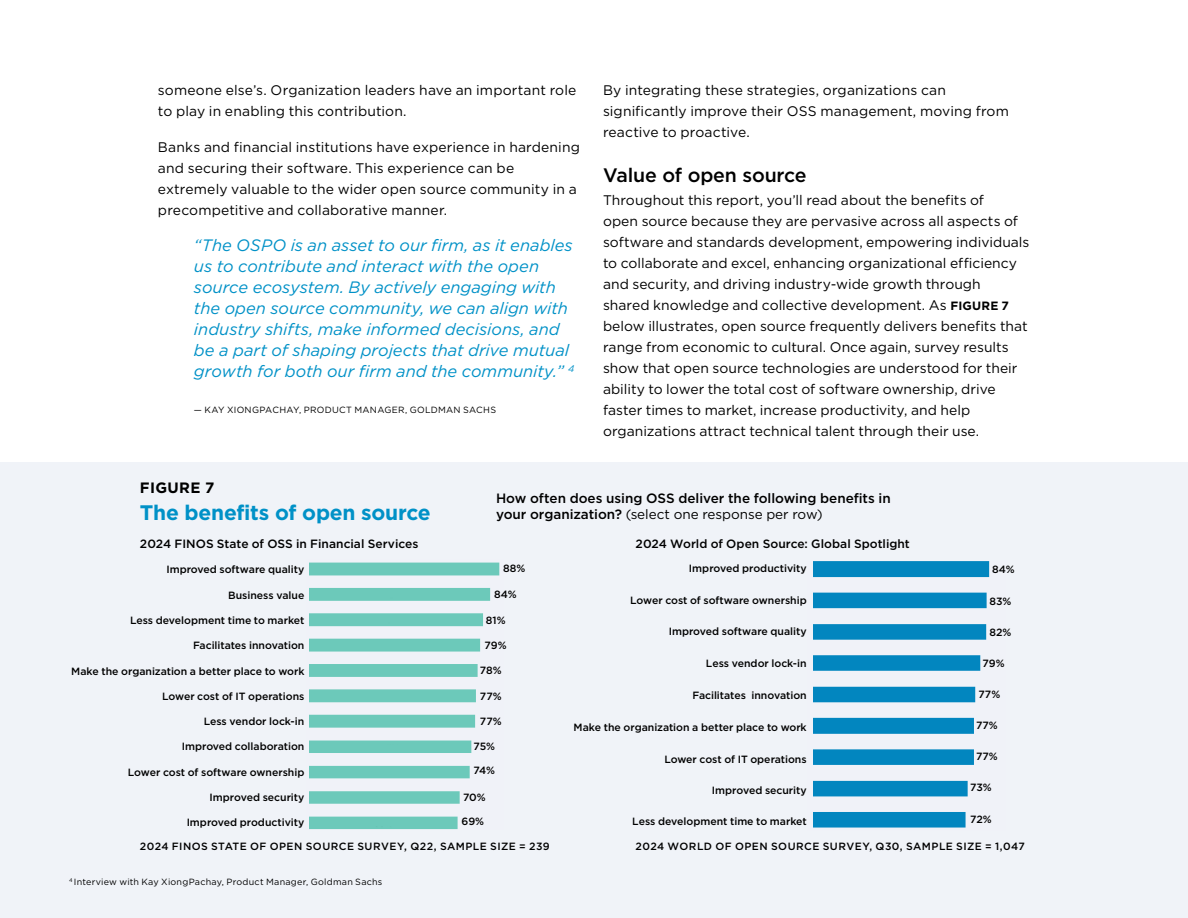
<style>
.page{position:relative;width:1188px;height:918px;background:#fff}
.page>*{position:absolute;margin:0;border:0;box-sizing:border-box;transform-origin:0 0}
.t1{font:700 21px "Gotham";letter-spacing:-.015em;color:#0091c7}
.t2{font:500 19.5px "Gotham";letter-spacing:-.01em;color:#000}
.t3{font:italic 16.5px/21px "Gotham";color:#0091c7}
.t4{font:700 15px "Gotham";letter-spacing:.025em;color:#000}
.t5{font:13.8px/21px "Gotham";letter-spacing:.005em;color:#000}
.t6{font:500 13.5px/16.5px "Gotham";letter-spacing:-.005em;color:#000}
.t7{font:500 12px "Gotham";color:#000}
.t8{font:500 10.5px "Gotham";color:#000}
.t9{font:500 10.5px "Gotham";letter-spacing:.045em;color:#000}
.t10{font:9px "Gotham";letter-spacing:.03em;color:#000}
.s1{font-weight:700;font-size:12px}
.s2{font-weight:400}
</style>
<div class="page">
<div style="left:0;top:463px;width:1188px;height:455px;background:#f0f3f8"></div>
<img style="left:813px;top:561px;width:177px;height:267px">
<p class="t5" style="left:158px;top:79px;width:420px">someone else’s. Organization leaders have an important role to play in enabling this contribution.</p>
<p class="t5" style="left:158px;top:136px;width:423px">Banks and financial institutions have experience in hardening and securing their software. This experience can be extremely valuable to the wider open source community in a precompetitive and collaborative manner.</p>
<p class="t3" style="left:194px;top:234px;width:382px">“The OSPO is an asset to our firm, as it enables us to contribute and interact with the open source ecosystem. By actively engaging with the open source community, we can align with industry shifts, make informed decisions, and be a part of shaping projects that drive mutual growth for both our firm and the community.” <sup>4</sup></p>
<p class="t10" style="left:194px;top:404px;width:304px">— KAY XIONGPACHAY, PRODUCT MANAGER, GOLDMAN SACHS</p>
<p class="t5" style="left:603px;top:79px;width:407px">By integrating these strategies, organizations can significantly improve their OSS management, moving from reactive to proactive.</p>
<h2 class="t2" style="left:603px;top:162px;width:205px">Value of open source</h2>
<p class="t5" style="left:603px;top:189px;width:428px">Throughout this report, you’ll read about the benefits of<br>open source because they are pervasive across all aspects of software and standards development, empowering individuals to collaborate and excel, enhancing organizational efficiency and security, and driving industry-wide growth through shared knowledge and collective development. As <span class="s1">FIGURE 7 </span>below illustrates, open source frequently delivers benefits that range from economic to cultural. Once again, survey results show that open source technologies are understood for their ability to lower the total cost of software ownership, drive faster times to market, increase productivity, and help organizations attract technical talent through their use.</p>
<p class="t4" style="left:140px;top:478px;width:76px">FIGURE 7</p>
<h1 class="t1" style="left:140px;top:499px;width:292px">The benefits of open source</h1>
<p class="t6" style="left:496px;top:490px;width:396px">How often does using OSS deliver the following benefits in your organization? <span class="s2">(select one response per row)</span></p>
<p class="t7" style="left:140px;top:536px;width:280px">2024 FINOS State of OSS in Financial Services</p>
<p class="t7" style="left:636px;top:536px;width:276px">2024 World of Open Source: Global Spotlight</p>
<p class="t8" style="left:166px;top:563px;width:140px">Improved software quality</p>
<p class="t8" style="left:228px;top:588px;width:78px">Business value</p>
<p class="t8" style="left:130px;top:613px;width:176px">Less development time to market</p>
<p class="t8" style="left:193px;top:639px;width:113px">Facilitates innovation</p>
<p class="t8" style="left:71px;top:664px;width:235px">Make the organization a better place to work</p>
<p class="t8" style="left:162px;top:689px;width:144px">Lower cost of IT operations</p>
<p class="t8" style="left:204px;top:715px;width:102px">Less vendor lock-in</p>
<p class="t8" style="left:182px;top:740px;width:124px">Improved collaboration</p>
<p class="t8" style="left:128px;top:765px;width:178px">Lower cost of software ownership</p>
<p class="t8" style="left:210px;top:790px;width:96px">Improved security</p>
<p class="t8" style="left:187px;top:816px;width:119px">Improved productivity</p>
<p class="t8" style="left:503px;top:561px;width:24px">88%</p>
<p class="t8" style="left:992px;top:563px;width:24px">84%</p>
<p class="t8" style="left:990px;top:595px;width:24px">83%</p>
<p class="t8" style="left:990px;top:625px;width:23px">82%</p>
<p class="t8" style="left:983px;top:656px;width:24px">79%</p>
<p class="t8" style="left:979px;top:687px;width:23px">77%</p>
<p class="t8" style="left:976px;top:718px;width:23px">77%</p>
<p class="t8" style="left:976px;top:750px;width:23px">77%</p>
<p class="t8" style="left:970px;top:781px;width:23px">73%</p>
<p class="t8" style="left:970px;top:812px;width:23px">72%</p>
<p class="t8" style="left:689px;top:561px;width:119px">Improved productivity</p>
<p class="t8" style="left:630px;top:593px;width:178px">Lower cost of software ownership</p>
<p class="t8" style="left:494px;top:588px;width:24px">84%</p>
<p class="t8" style="left:486px;top:613px;width:21px">81%</p>
<p class="t8" style="left:484px;top:638px;width:24px">79%</p>
<p class="t8" style="left:480px;top:663px;width:23px">78%</p>
<p class="t8" style="left:480px;top:689px;width:23px">77%</p>
<p class="t8" style="left:480px;top:714px;width:23px">77%</p>
<p class="t8" style="left:669px;top:625px;width:140px">Improved software quality</p>
<p class="t8" style="left:706px;top:657px;width:102px">Less vendor lock-in</p>
<p class="t8" style="left:692px;top:688px;width:116px">Facilitates innovation</p>
<p class="t8" style="left:574px;top:720px;width:235px">Make the organization a better place to work</p>
<p class="t8" style="left:664px;top:752px;width:144px">Lower cost of IT operations</p>
<p class="t8" style="left:712px;top:784px;width:96px">Improved security</p>
<p class="t8" style="left:632px;top:814px;width:176px">Less development time to market</p>
<p class="t8" style="left:474px;top:739px;width:23px">75%</p>
<p class="t8" style="left:474px;top:763px;width:23px">74%</p>
<p class="t8" style="left:463px;top:790px;width:24px">70%</p>
<p class="t8" style="left:462px;top:814px;width:24px">69%</p>
<p class="t9" style="left:140px;top:839px;width:411px">2024 FINOS STATE OF OPEN SOURCE SURVEY, Q22, SAMPLE SIZE = 239</p>
<p class="t10" style="left:69px;top:876px;width:315px"><sup>4</sup> Interview with Kay XiongPachay, Product Manager, Goldman Sachs</p>
<p class="t9" style="left:636px;top:839px;width:391px">2024 WORLD OF OPEN SOURCE SURVEY, Q30, SAMPLE SIZE = 1,047</p>
</div>
